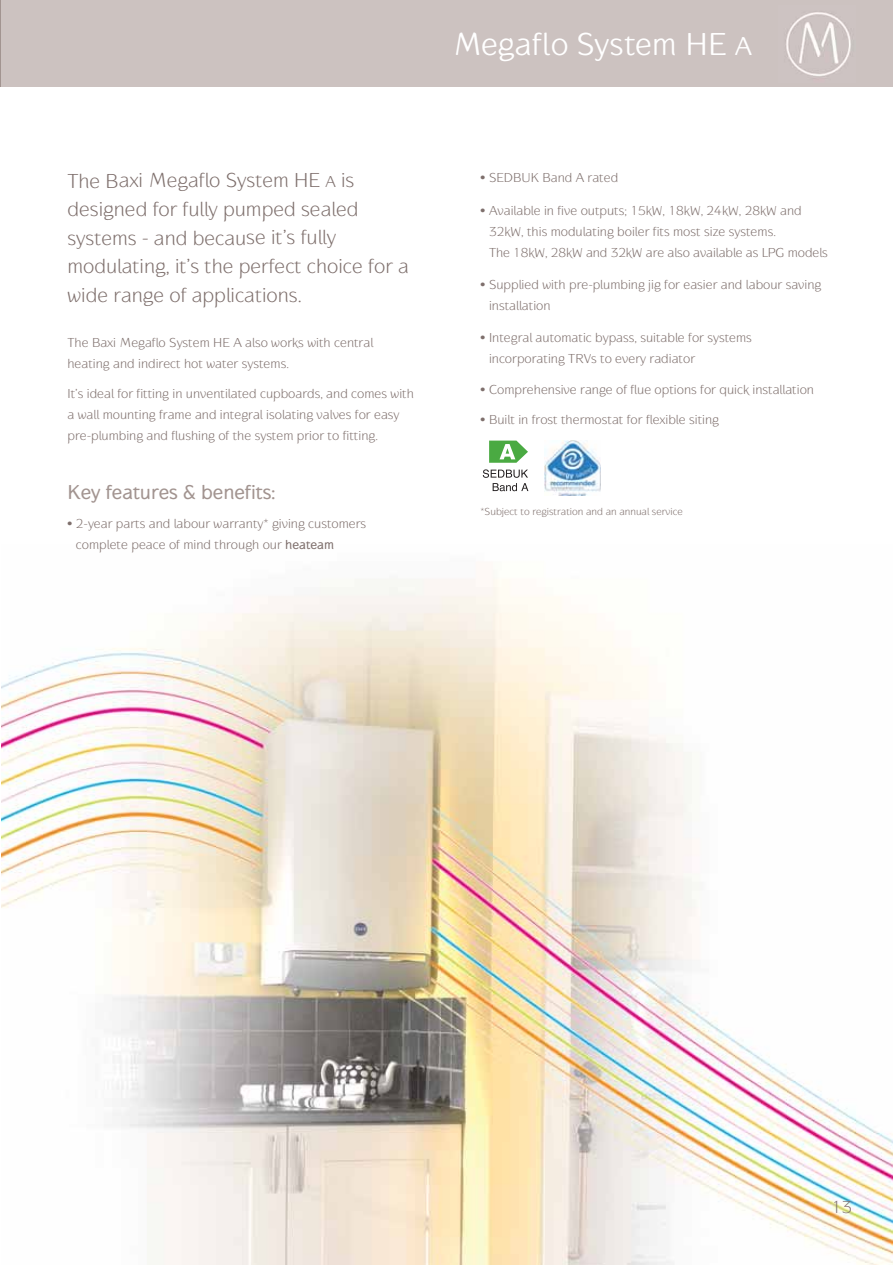
<style>
.page{position:relative;width:893px;height:1265px;background:#fff}
.page>*{position:absolute;margin:0;border:0;box-sizing:border-box;transform-origin:0 0}
.t1{font:500 33px "Baxi Respond";color:#fff}
.t2{font:100 21px/28.5px "Baxi Respond";color:#7e6f6c}
.t3{font:700 21px "Baxi Respond";color:#a29490}
.t4{font:100 18px "Baxi Respond";color:#7e6f6c}
.t5{font:100 13.5px/21px "Baxi Respond";color:#7e6f6c}
.t6{font:100 10.65px "Baxi Respond";color:#7e6f6c}
.s1{font-size:27px}
.s2{font-size:16.5px}
.s3{font-weight:700}
</style>
<div class="page">
<img style="left:2px;top:577px;width:891px;height:687px">
<hr style="left:0;top:0;width:2px;height:87px;background:#a29490">
<div style="left:2px;top:0;width:891px;height:87px;background:#ccc2c0"></div>
<img style="left:786px;top:12px;width:65px;height:64px">
<svg style="left:489px;top:440px;width:39px;height:22px"></svg>
<svg style="left:483px;top:469px;width:45px;height:22px"></svg>
<img style="left:545px;top:440px;width:55px;height:56px">
<h1 class="t1" style="left:454px;top:33px;width:299px">Megaflo System HE <span class="s1">A</span></h1>
<h2 class="t2" style="left:67px;top:168px;width:343px">The Baxi Megaflo System HE <span class="s2">A</span> is designed for fully pumped sealed systems - and because it’s fully modulating, it’s the perfect choice for a wide range of applications.</h2>
<p class="t5" style="left:67px;top:333px;width:307px">The Baxi Megaflo System HE A also works with central heating and indirect hot water systems.</p>
<p class="t5" style="left:67px;top:384px;width:348px">It’s ideal for fitting in unventilated cupboards, and comes with a wall mounting frame and integral isolating valves for easy pre-plumbing and flushing of the system prior to fitting.</p>
<h2 class="t3" style="left:68px;top:484px;width:209px">Key features &amp; benefits:</h2>
<p class="t5" style="left:76px;top:514px;width:292px;text-indent:-8px">• 2-year parts and labour warranty* giving customers complete peace of mind through our <span class="s3">heateam</span></p>
<p class="t5" style="left:481px;top:168px;width:139px">• SEDBUK Band A rated</p>
<p class="t5" style="left:489px;top:201px;width:340px;text-indent:-9px">• Available in five outputs; 15kW, 18kW, 24kW, 28kW and<br>32kW, this modulating boiler fits most size systems.<br>The 18kW, 28kW and 32kW are also available as LPG models</p>
<p class="t5" style="left:489px;top:275px;width:334px;text-indent:-9px">• Supplied with pre-plumbing jig for easier and labour saving installation</p>
<p class="t5" style="left:489px;top:328px;width:264px;text-indent:-8px">• Integral automatic bypass, suitable for systems incorporating TRVs to every radiator</p>
<p class="t5" style="left:481px;top:380px;width:335px">• Comprehensive range of flue options for quick installation</p>
<p class="t5" style="left:481px;top:410px;width:240px">• Built in frost thermostat for flexible siting</p>
<p class="t6" style="left:481px;top:508px;width:204px">*Subject to registration and an annual service</p>
<h3 class="t4" style="left:832px;top:1200px;width:22px">13</h3>
</div>
